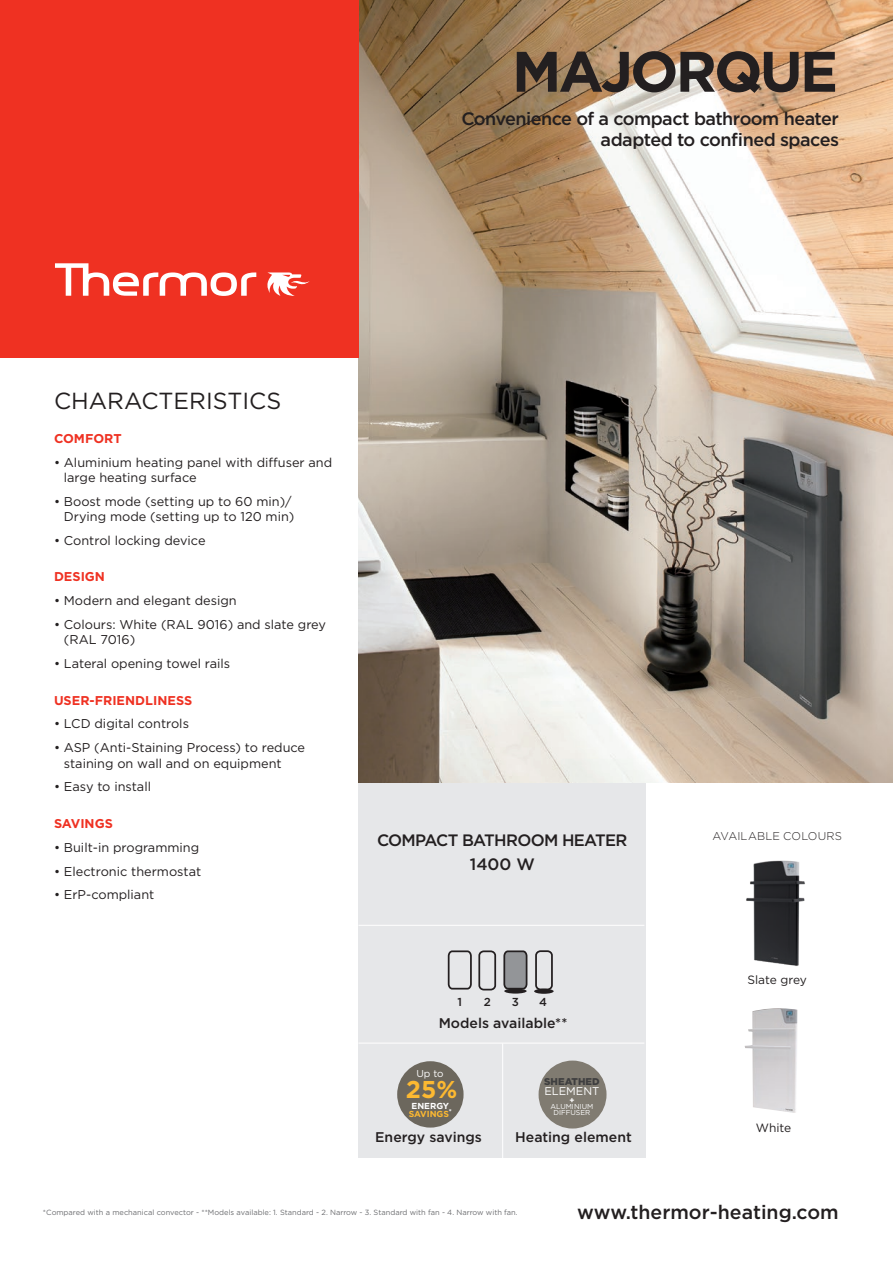
<style>
.page{position:relative;width:893px;height:1263px;background:#fff}
.page>*{position:absolute;margin:0;border:0;box-sizing:border-box;transform-origin:0 0}
.t1{font:700 57px "Gotham";letter-spacing:-.05em;color:#231f20}
.t2{font:700 24.3px "Gotham";color:#fdb931}
.t3{font:23.25px "Gotham";color:#231f20}
.t4{font:500 19.5px "Gotham";color:#231f20}
.t5{font:500 18px/21px "Gotham";letter-spacing:-.03em;color:#231f20;text-align:right}
.t6{font:500 16.5px/24px "Gotham";letter-spacing:-.04em;color:#231f20;text-align:center}
.t7{font:500 14.1px "Gotham";color:#231f20}
.t8{font:12.75px/15.3px "Gotham";color:#231f20}
.t9{font:700 12.75px "Gotham";color:#ef3122}
.t10{font:12px "Gotham";letter-spacing:-.005em;color:#231f20}
.t11{font:500 11.55px "Gotham";color:#231f20}
.t12{font:300 11.25px "Gotham";letter-spacing:.01em;color:#231f20}
.t13{font:11.1px "Gotham";color:#fff}
.t14{font:9.9px "Gotham";color:#fff}
.t15{font:900 9.75px "Gotham";color:#3e3e3f}
.t16{font:700 8.7px/8.7px "Gotham";color:#fdb931;text-align:center}
.t17{font:700 8.1px "Gotham";color:#fff}
.t18{font:7.5px "Gotham";color:#6c6d70}
.t19{font:7.2px/6.3px "Gotham";color:#fff;text-align:center}
.s1{color:#fff}
</style>
<div class="page">
<div style="left:358px;top:773px;width:287px;height:384px;background:#e6e7e9"></div>
<img style="left:358px;top:0;width:535px;height:782px">
<div style="left:0;top:0;width:359px;height:357px;background:#ef3122"></div>
<svg style="left:267px;top:272px;width:43px;height:24px"></svg>
<svg style="left:55px;top:263px;width:201px;height:33px"></svg>
<hr style="left:358px;top:1043px;width:286px;height:1px;background:#fff">
<hr style="left:358px;top:925px;width:286px;height:1px;background:#fff">
<img style="left:745px;top:1008px;width:52px;height:105px">
<img style="left:746px;top:860px;width:59px;height:106px">
<div style="left:397px;top:1061px;width:67px;height:66px;background:#6c675d;border-radius:50%"></div>
<div style="left:539px;top:1060px;width:67px;height:68px;background:#807b71;border-radius:50%"></div>
<svg style="left:447px;top:950px;width:25px;height:40px"></svg>
<div style="left:478px;top:950px;width:18px;height:40px;border:2px solid #231f20;border-radius:4px"></div>
<div style="left:535px;top:950px;width:18px;height:40px;border:2px solid #231f20;border-radius:4px"></div>
<div style="left:534px;top:989px;width:20px;height:5px;background:#231f20;border-radius:50%"></div>
<svg style="left:503px;top:950px;width:25px;height:39px"></svg>
<svg style="left:504px;top:988px;width:23px;height:5px"></svg>
<hr style="left:502px;top:1043px;width:1px;height:118px;background:#fff">
<h1 class="t1" style="left:512px;top:34px;width:328px">MAJORQUE</h1>
<h3 class="t5" style="left:461px;top:108px;width:379px">Convenience of a compact bathroom heater adapted to confined spaces</h3>
<h3 class="t3" style="left:54px;top:386px;width:229px">CHARACTERISTICS</h3>
<p class="t9" style="left:54px;top:430px;width:69px">COMFORT</p>
<p class="t8" style="left:64px;top:454px;width:270px;text-indent:-10px">• Aluminium heating panel with diffuser and large heating surface</p>
<p class="t8" style="left:54px;top:493px;width:242px;text-align:right">• Boost mode (setting up to 60 min)/<br>Drying mode (setting up to 120 min)</p>
<p class="t8" style="left:54px;top:532px;width:153px">• Control locking device</p>
<p class="t9" style="left:54px;top:568px;width:53px">DESIGN</p>
<p class="t8" style="left:54px;top:593px;width:184px">• Modern and elegant design</p>
<p class="t8" style="left:64px;top:616px;width:264px;text-indent:-10px">• Colours: White (RAL 9016) and slate grey (RAL 7016)</p>
<p class="t8" style="left:54px;top:656px;width:178px">• Lateral opening towel rails</p>
<p class="t9" style="left:54px;top:692px;width:140px">USER-FRIENDLINESS</p>
<p class="t8" style="left:54px;top:716px;width:137px">• LCD digital controls</p>
<p class="t8" style="left:64px;top:740px;width:243px;text-indent:-10px">• ASP (Anti-Staining Process) to reduce staining on wall and on equipment</p>
<p class="t8" style="left:54px;top:779px;width:99px">• Easy to install</p>
<p class="t9" style="left:54px;top:815px;width:60px">SAVINGS</p>
<p class="t8" style="left:54px;top:839px;width:147px">• Built-in programming</p>
<p class="t8" style="left:54px;top:863px;width:149px">• Electronic thermostat</p>
<p class="t8" style="left:54px;top:887px;width:102px">• ErP-compliant</p>
<p class="t6" style="left:377px;top:828px;width:252px">COMPACT BATHROOM HEATER<br>1400 W</p>
<p class="t11" style="left:457px;top:995px;width:6px">1</p>
<p class="t11" style="left:484px;top:995px;width:9px">2</p>
<p class="t11" style="left:512px;top:995px;width:9px">3</p>
<p class="t11" style="left:539px;top:995px;width:9px">4</p>
<p class="t7" style="left:439px;top:1014px;width:130px">Models available**</p>
<p class="t14" style="left:416px;top:1068px;width:29px">Up to</p>
<p class="t16" style="left:409px;top:1101px;width:45px"><span class="s1">ENERGY<br></span>SAVINGS<sup>*</sup></p>
<h2 class="t2" style="left:406px;top:1075px;width:53px">25%</h2>
<p class="t7" style="left:375px;top:1128px;width:108px">Energy savings</p>
<p class="t15" style="left:544px;top:1076px;width:57px">SHEATHED</p>
<p class="t13" style="left:544px;top:1085px;width:57px">ELEMENT</p>
<p class="t17" style="left:569px;top:1095px;width:7px">+</p>
<p class="t19" style="left:550px;top:1103px;width:44px">ALUMINIUM<br>DIFFUSER</p>
<p class="t7" style="left:515px;top:1128px;width:118px">Heating element</p>
<p class="t12" style="left:712px;top:829px;width:131px">AVAILABLE COLOURS</p>
<p class="t10" style="left:747px;top:972px;width:61px">Slate grey</p>
<p class="t10" style="left:756px;top:1120px;width:37px">White</p>
<p class="t18" style="left:43px;top:1207px;width:476px">*Compared with a mechanical convector - **Models available: 1. Standard - 2. Narrow - 3. Standard with fan - 4. Narrow with fan.</p>
<h3 class="t4" style="left:577px;top:1199px;width:263px">www.thermor-heating.com</h3>
</div>
